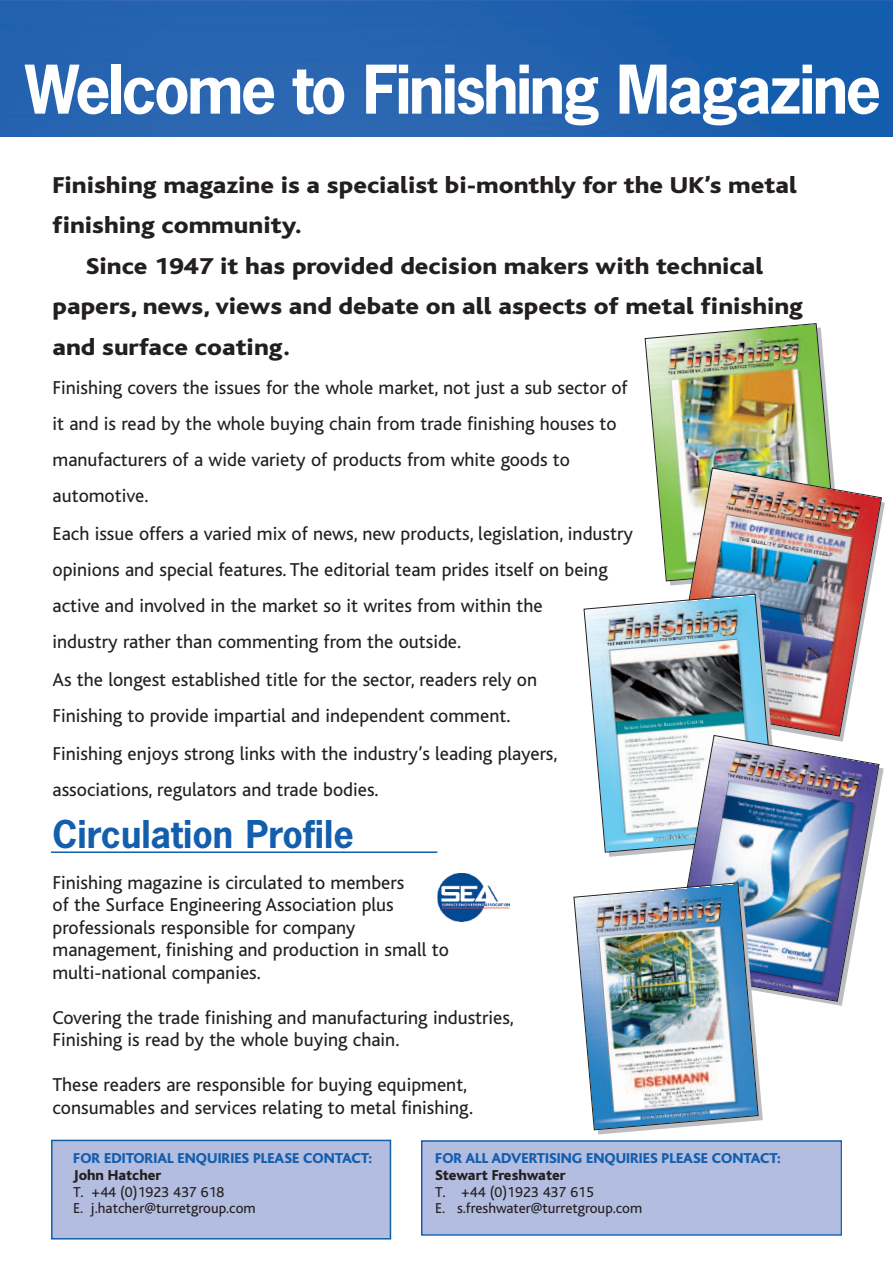
<style>
.page{position:relative;width:893px;height:1263px;background:#fff}
.page>*{position:absolute;margin:0;border:0;box-sizing:border-box;transform-origin:0 0}
.t1{font:700 63px "News Gothic";letter-spacing:-.045em;color:#fff}
.t2{font:700 36px "News Gothic";color:#135ead}
.t3{font:800 24px/40.5px "Bliss";color:#231f20;scale:1.1 1}
.t4{font:19.5px/36px "Bliss";color:#231f20}
.t5{font:15px/16.8px "Bliss";color:#231f20}
.t6{font:800 15px "Bliss";color:#135ead}
.t7{font:800 15px "Bliss";color:#231f20}
</style>
<div class="page">
<img style="left:0;top:0;width:893px;height:136px">
<hr style="left:51px;top:851px;width:386px;height:2px;background:#135ead">
<img style="left:437px;top:873px;width:73px;height:48px">
<div style="left:422px;top:1142px;width:418px;height:92px;background:#b3bddf"></div>
<div style="left:421px;top:1140px;width:421px;height:96px;border:2px solid #135ead"></div>
<img style="left:644px;top:323px;width:189px;height:259px">
<img style="left:669px;top:467px;width:213px;height:268px">
<img style="left:583px;top:593px;width:194px;height:260px">
<img style="left:671px;top:735px;width:209px;height:267px">
<div style="left:53px;top:1141px;width:337px;height:97px;background:#b3bddf"></div>
<div style="left:51px;top:1140px;width:340px;height:99px;border:2px solid #135ead"></div>
<svg style="left:593px;top:887px;width:170px;height:247px"></svg>
<img style="left:573px;top:882px;width:186px;height:248px">
<h1 class="t1" style="left:25px;top:55px;width:858px">Welcome to Finishing Magazine</h1>
<p class="t3" style="left:53px;top:167px;width:678px">Finishing magazine is a specialist bi-monthly for the UK’s metal finishing community.</p>
<p class="t3" style="left:53px;top:248px;width:684px;text-indent:33px">Since 1947 it has provided decision makers with technical papers, news, views and debate on all aspects of metal finishing and surface coating.</p>
<p class="t4" style="left:53px;top:372px;width:577px">Finishing covers the issues for the whole market, not just a sub sector of it and is read by the whole buying chain from trade finishing houses to manufacturers of a wide variety of products from white goods to automotive.</p>
<p class="t4" style="left:53px;top:518px;width:582px">Each issue offers a varied mix of news, new products, legislation, industry opinions and special features. The editorial team prides itself on being active and involved in the market so it writes from within the<br>industry rather than commenting from the outside.</p>
<p class="t4" style="left:53px;top:664px;width:486px">As the longest established title for the sector, readers rely on<br>Finishing to provide impartial and independent comment.</p>
<p class="t4" style="left:53px;top:738px;width:506px">Finishing enjoys strong links with the industry’s leading players, associations, regulators and trade bodies.</p>
<h2 class="t2" style="left:53px;top:815px;width:303px">Circulation Profile</h2>
<p class="t4" style="left:53px;top:873px;width:398px;line-height:22.5px">Finishing magazine is circulated to members<br>of the Surface Engineering Association plus professionals responsible for company management, finishing and production in small to multi-national companies.</p>
<p class="t4" style="left:53px;top:1008px;width:463px;line-height:22.5px">Covering the trade finishing and manufacturing industries,<br>Finishing is read by the whole buying chain.</p>
<p class="t4" style="left:53px;top:1076px;width:422px;line-height:22.5px">These readers are responsible for buying equipment, consumables and services relating to metal finishing.</p>
<p class="t6" style="left:73px;top:1153px;width:301px">FOR EDITORIAL ENQUIRIES PLEASE CONTACT:</p>
<p class="t7" style="left:73px;top:1170px;width:90px">John Hatcher</p>
<p class="t5" style="left:73px;top:1185px;width:184px">T. +44 (0)1923 437 618<br>E. j.hatcher@turretgroup.com</p>
<p class="t6" style="left:435px;top:1153px;width:347px">FOR ALL ADVERTISING ENQUIRIES PLEASE CONTACT:</p>
<p class="t7" style="left:435px;top:1170px;width:132px">Stewart Freshwater</p>
<p class="t5" style="left:435px;top:1185px;width:209px">T. +44 (0)1923 437 615<br>E. s.freshwater@turretgroup.com</p>
</div>
